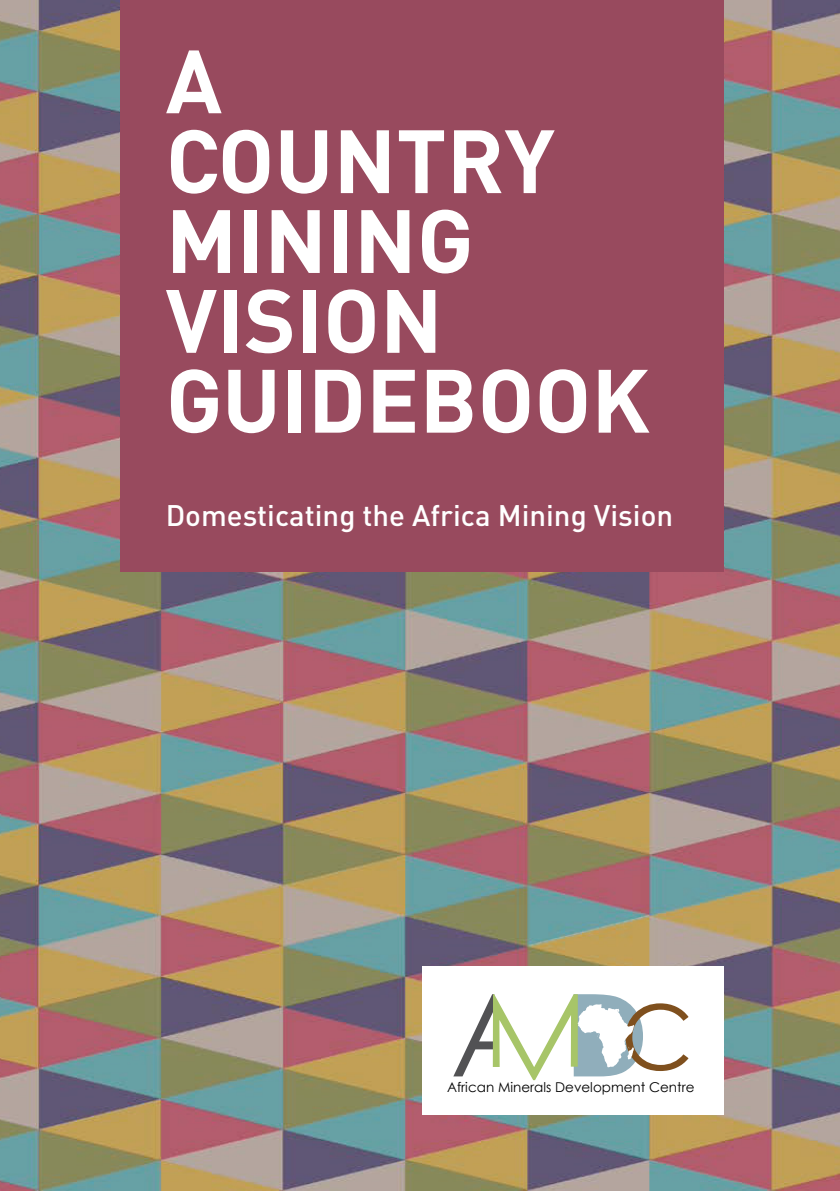
<style>
.page{position:relative;width:840px;height:1191px;background:#fff}
.page>*{position:absolute;margin:0;border:0;box-sizing:border-box;transform-origin:0 0}
.t1{font:700 88.2px/79.8px "DIN Pro";color:#fff}
.t2{font:500 29.4px "DIN Pro";color:#fff}
.t3{font:13.6px "Century Gothic";color:#000}
</style>
<div class="page">
<img style="left:0;top:0;width:839px;height:1191px">
<div style="left:120px;top:0;width:603px;height:571px;background:#984a5e"></div>
<div style="left:422px;top:966px;width:301px;height:148px;background:#fff"></div>
<svg style="left:453px;top:994px;width:235px;height:86px"></svg>
<h1 class="t1" style="left:166px;top:38px;width:485px">A<br>COUNTRY<br>MINING<br>VISION<br>GUIDEBOOK</h1>
<p class="t2" style="left:166px;top:495px;width:508px">Domesticating the Africa Mining Vision</p>
<p class="t3" style="left:446px;top:1078px;width:249px">African Minerals Development Centre</p>
</div>
